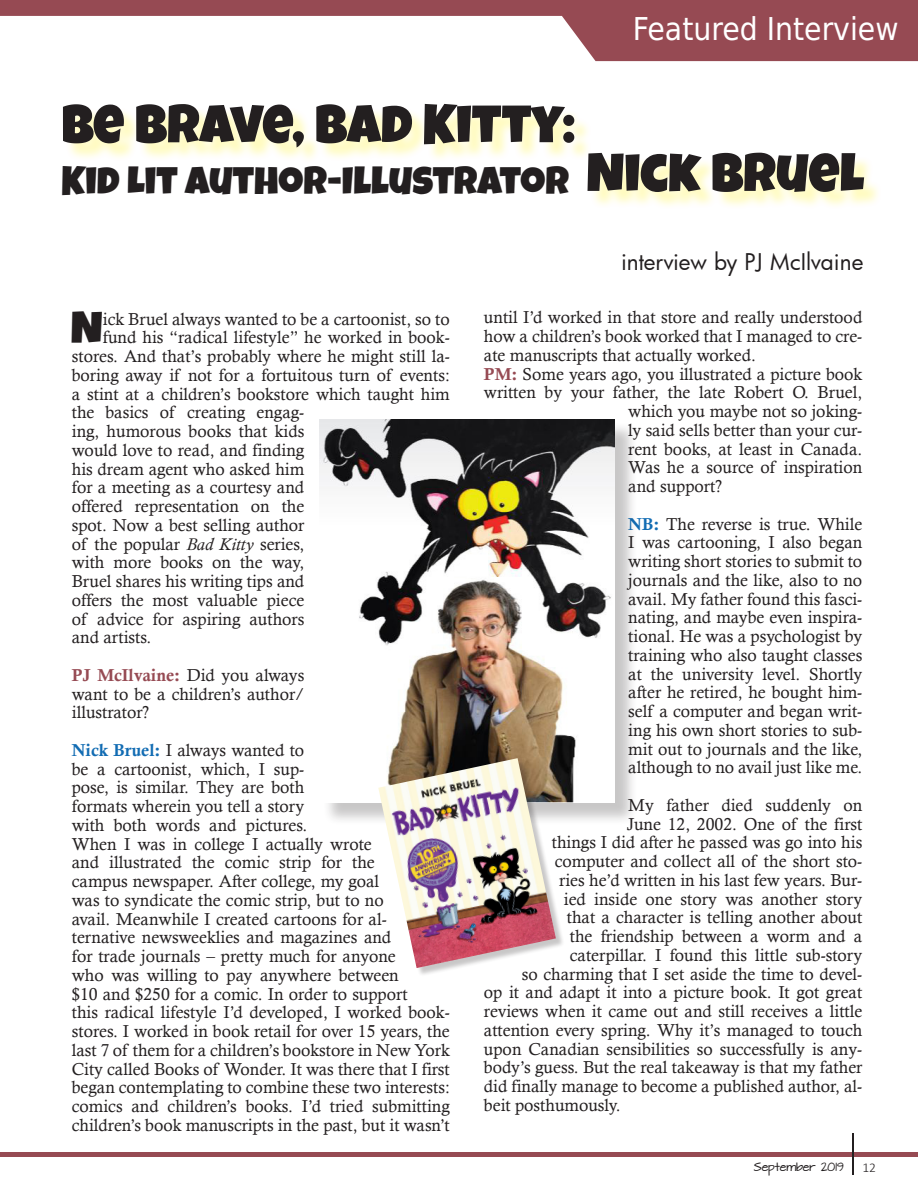
<style>
.page{position:relative;width:918px;height:1188px;background:#fff}
.page>*{position:absolute;margin:0;border:0;box-sizing:border-box;transform-origin:0 0}
.At_Presstime_Paragra{font:54px "Luckiest Guy";color:#231f20}
.At_Presstime_Paragra-2{font:44.55px "Luckiest Guy";color:#231f20}
.At_Presstime_Paragra-3{font:39px "Luckiest Guy";color:#231f20}
.t1{font:31.5px "DejaVu Sans Condensed";color:#fff}
.t2{font:22.5px "Futura";color:#231f20}
.At_Presstime_Paragra-4{font:17.25px/18.8px "Calisto";color:#231f20;text-align:justify}
.t3{font:300 13.5px "Calibri";color:#231f20}
.t4{font:10.2px "Architects Daughter";color:#231f20}
.s1{font-style:italic}
.s2{font-family:"Calis MT Bol";color:#964a53}
.s3{font-family:"Calis MT Bol";color:#126cb3}
</style>
<div class="page">
<svg style="left:0;top:0;width:918px;height:61px;fill:#964a53"></svg>
<hr style="left:0;top:1153px;width:918px;height:4px;background:#964a53">
<hr style="left:852px;top:1133px;width:2px;height:42px;background:#231f20">
<div style="left:65px;top:107px;width:528px;height:58px;background:#fff101;opacity:.25"></div>
<div style="left:322px;top:422px;width:316px;height:403px;background:#231f20;opacity:.25"></div>
<img style="left:319px;top:419px;width:296px;height:383px">
<div style="left:590px;top:155px;width:293px;height:56px;background:#fff101;opacity:.25"></div>
<div style="left:380px;top:760px;width:185px;height:217px;background:#231f20;opacity:.25"></div>
<img style="left:378px;top:758px;width:178px;height:210px">
<p class="t1" style="left:633px;top:3px;width:267px">Featured Interview</p>
<p class="At_Presstime_Paragra" style="left:62px;top:89px;width:515px">BE BRAVE, BAD KITTY:</p>
<p class="At_Presstime_Paragra-3" style="left:62px;top:155px;width:509px">KID LIT AUTHOR-ILLUSTRATOR</p>
<p class="At_Presstime_Paragra" style="left:586px;top:137px;width:279px">NICK BRUEL</p>
<p class="t2" style="left:621px;top:246px;width:244px">interview by PJ McIlvaine</p>
<p class="At_Presstime_Paragra-2" style="left:71px;top:299px;width:34px">N</p>
<p class="At_Presstime_Paragra-4" style="left:103px;top:309px;width:348px">ick Bruel always wanted to be a cartoonist, so to</p>
<p class="At_Presstime_Paragra-4" style="left:103px;top:328px;width:348px">fund his “radical lifestyle” he worked in book-</p>
<p class="At_Presstime_Paragra-4" style="left:72px;top:347px;width:380px">stores. And that’s probably where he might still la-</p>
<p class="At_Presstime_Paragra-4" style="left:72px;top:365px;width:380px">boring away if not for a fortuitous turn of events:</p>
<p class="At_Presstime_Paragra-4" style="left:72px;top:384px;width:380px">a stint at a children’s bookstore which taught him</p>
<p class="At_Presstime_Paragra-4" style="left:72px;top:403px;width:234px">the basics of creating engag-</p>
<p class="At_Presstime_Paragra-4" style="left:72px;top:422px;width:234px">ing, humorous books that kids</p>
<p class="At_Presstime_Paragra-4" style="left:72px;top:440px;width:234px">would love to read, and finding</p>
<p class="At_Presstime_Paragra-4" style="left:72px;top:459px;width:234px">his dream agent who asked him</p>
<p class="At_Presstime_Paragra-4" style="left:72px;top:478px;width:234px">for a meeting as a courtesy and</p>
<p class="At_Presstime_Paragra-4" style="left:72px;top:497px;width:234px">offered representation on the</p>
<p class="At_Presstime_Paragra-4" style="left:72px;top:515px;width:234px">spot. Now a best selling author</p>
<p class="At_Presstime_Paragra-4" style="left:72px;top:534px;width:234px">of the popular <span class="s1">Bad Kitty</span> series,</p>
<p class="At_Presstime_Paragra-4" style="left:72px;top:553px;width:234px">with more books on the way,</p>
<p class="At_Presstime_Paragra-4" style="left:72px;top:572px;width:234px">Bruel shares his writing tips and</p>
<p class="At_Presstime_Paragra-4" style="left:72px;top:590px;width:234px">offers the most valuable piece</p>
<p class="At_Presstime_Paragra-4" style="left:72px;top:609px;width:234px">of advice for aspiring authors</p>
<p class="At_Presstime_Paragra-4" style="left:72px;top:628px;width:81px">and artists.</p>
<p class="At_Presstime_Paragra-4" style="left:72px;top:665px;width:234px"><span class="s2">PJ McIlvaine:</span> Did you always want to be a children’s author/ illustrator?</p>
<p class="At_Presstime_Paragra-4" style="left:72px;top:740px;width:380px;text-align:left"><span class="s3">Nick Bruel:</span> I always wanted to<br>be a cartoonist, which, I sup-<br>pose, is similar. They are both<br>formats wherein you tell a story<br>with both words and pictures.<br>When I was in college I actually wrote<br>and illustrated the comic strip for the<br>campus newspaper. After college, my goal<br>was to syndicate the comic strip, but to no<br>avail. Meanwhile I created cartoons for al&shy;ternative newsweeklies and magazines and<br>for trade journals – pretty much for anyone<br>who was willing to pay anywhere between<br>$10 and $250 for a comic. In order to support<br>this radical lifestyle I’d developed, I worked book&shy;stores. I worked in book retail for over 15 years, the last 7 of them for a children’s bookstore in New York City called Books of Wonder. It was there that I first began contemplating to combine these two interests: comics and children’s books. I’d tried submitting children’s book manuscripts in the past, but it wasn’t</p>
<p class="At_Presstime_Paragra-4" style="left:484px;top:308px;width:380px">until I’d worked in that store and really understood how a children’s book worked that I managed to cre&shy;ate manuscripts that actually worked.</p>
<p class="At_Presstime_Paragra-4" style="left:484px;top:364px;width:380px"><span class="s2">PM:</span> Some years ago, you illustrated a picture book</p>
<p class="At_Presstime_Paragra-4" style="left:484px;top:383px;width:380px">written by your father, the late Robert O. Bruel,</p>
<p class="At_Presstime_Paragra-4" style="left:628px;top:402px;width:236px">which you maybe not so joking-</p>
<p class="At_Presstime_Paragra-4" style="left:628px;top:420px;width:236px">ly said sells better than your cur-</p>
<p class="At_Presstime_Paragra-4" style="left:628px;top:439px;width:235px">rent books, at least in Canada.</p>
<p class="At_Presstime_Paragra-4" style="left:628px;top:458px;width:236px">Was he a source of inspiration</p>
<p class="At_Presstime_Paragra-4" style="left:628px;top:477px;width:95px">and support?</p>
<p class="At_Presstime_Paragra-4" style="left:628px;top:514px;width:236px"><span class="s3">NB:</span> The reverse is true. While I was cartooning, I also began writing short stories to submit to journals and the like, also to no avail. My father found this fasci&shy;nating, and maybe even inspira&shy;tional. He was a psychologist by training who also taught classes at the university level. Shortly after he retired, he bought him&shy;self a computer and began writ&shy;ing his own short stories to sub&shy;mit out to journals and the like, although to no avail just like me.</p>
<p class="At_Presstime_Paragra-4" style="left:628px;top:795px;width:236px">My father died suddenly on</p>
<p class="At_Presstime_Paragra-4" style="left:627px;top:814px;width:237px">June 12, 2002. One of the first</p>
<p class="At_Presstime_Paragra-4" style="left:552px;top:833px;width:312px">things I did after he passed was go into his</p>
<p class="At_Presstime_Paragra-4" style="left:555px;top:852px;width:309px">computer and collect all of the short sto-</p>
<p class="At_Presstime_Paragra-4" style="left:559px;top:870px;width:305px">ries he’d written in his last few years. Bur-</p>
<p class="At_Presstime_Paragra-4" style="left:564px;top:889px;width:300px">ied inside one story was another story</p>
<p class="At_Presstime_Paragra-4" style="left:567px;top:908px;width:297px">that a character is telling another about</p>
<p class="At_Presstime_Paragra-4" style="left:570px;top:927px;width:294px">the friendship between a worm and a</p>
<p class="At_Presstime_Paragra-4" style="left:570px;top:945px;width:294px">caterpillar. I found this little sub-story</p>
<p class="At_Presstime_Paragra-4" style="left:522px;top:964px;width:342px">so charming that I set aside the time to devel-</p>
<p class="At_Presstime_Paragra-4" style="left:484px;top:983px;width:380px">op it and adapt it into a picture book. It got great</p>
<p class="At_Presstime_Paragra-4" style="left:484px;top:1002px;width:380px">reviews when it came out and still receives a little</p>
<p class="At_Presstime_Paragra-4" style="left:484px;top:1020px;width:380px">attention every spring. Why it’s managed to touch</p>
<p class="At_Presstime_Paragra-4" style="left:484px;top:1039px;width:380px">upon Canadian sensibilities so successfully is any-</p>
<p class="At_Presstime_Paragra-4" style="left:484px;top:1058px;width:380px">body’s guess. But the real takeaway is that my father</p>
<p class="At_Presstime_Paragra-4" style="left:484px;top:1077px;width:380px">did finally manage to become a published author, al-</p>
<p class="At_Presstime_Paragra-4" style="left:484px;top:1095px;width:138px">beit posthumously.</p>
<p class="t4" style="left:754px;top:1159px;width:91px">September 2019</p>
<p class="t3" style="left:862px;top:1159px;width:15px">12</p>
</div>
